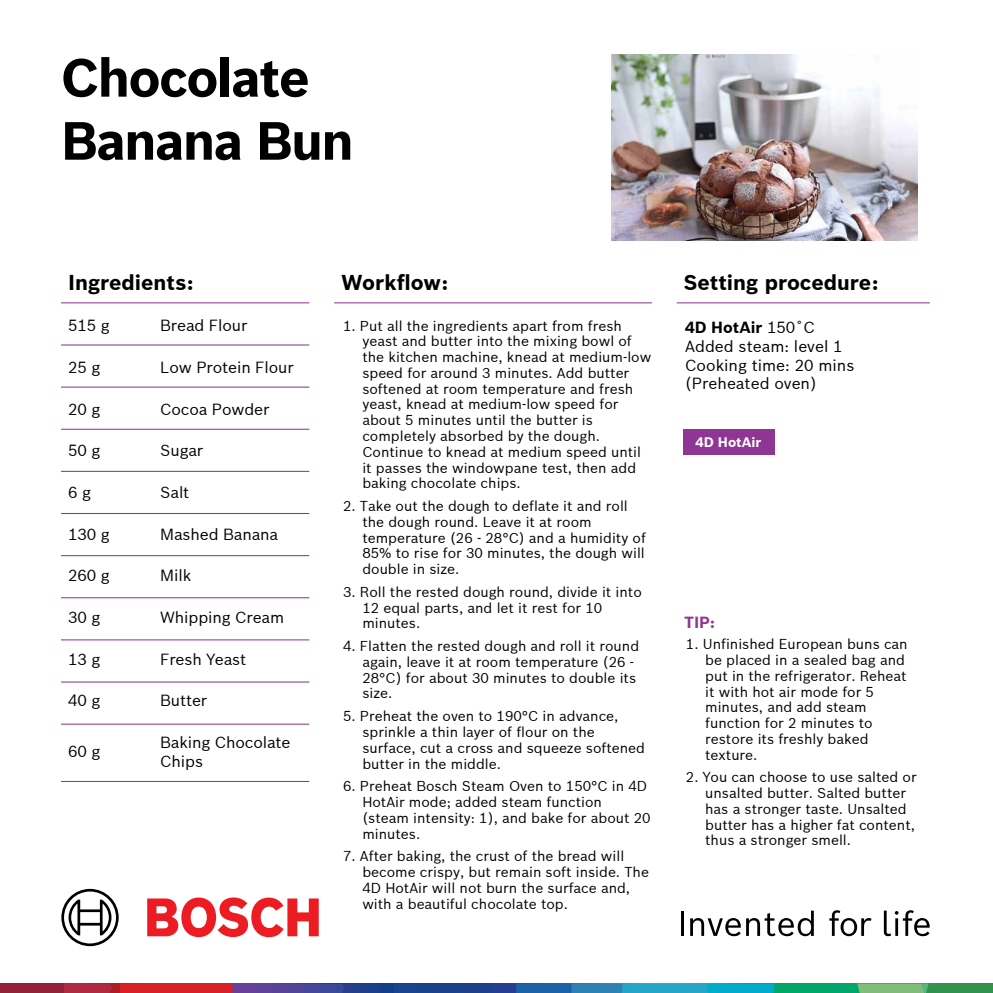
<style>
.page{position:relative;width:993px;height:993px;background:#fff}
.page>*{position:absolute;margin:0;border:0;box-sizing:border-box;transform-origin:0 0}
.t1{font:700 52.5px/63px "Bosch Sans";letter-spacing:-.03em;color:#000}
.t2{font:700 21px "Bosch Sans";color:#000}
.t3{font:15.75px/18.9px "Bosch Sans";letter-spacing:-.01em;color:#000}
.t4{font:700 15.75px "Bosch Sans";color:#8f3694}
.t5{font:14px/15.8px "Bosch Sans";color:#000}
.t6{font:700 13.47px "Bosch Sans";color:#fff}
.s1{font-weight:700}
</style>
<div class="page">
<div style="left:0;top:983px;width:64px;height:9px;background:#902136"></div>
<svg style="left:64px;top:983px;width:928px;height:9px;background:#476981"></svg>
<svg style="left:147px;top:897px;width:171px;height:39px"></svg>
<svg style="left:61px;top:888px;width:58px;height:57px"></svg>
<hr style="left:681px;top:911px;width:3px;height:24px;background:#000">
<svg style="left:690px;top:910px;width:123px;height:25px"></svg>
<svg style="left:829px;top:910px;width:42px;height:25px"></svg>
<svg style="left:883px;top:910px;width:46px;height:25px"></svg>
<hr style="left:61px;top:302px;width:248px;height:1px;background:#8f3694">
<hr style="left:61px;top:344px;width:248px;height:1px;background:#8f3694">
<hr style="left:61px;top:386px;width:248px;height:1px;background:#8f3694">
<hr style="left:61px;top:428px;width:248px;height:1px;background:#8f3694">
<hr style="left:61px;top:470px;width:248px;height:1px;background:#8f3694">
<hr style="left:61px;top:513px;width:248px;height:1px;background:#8f3694">
<hr style="left:61px;top:597px;width:248px;height:1px;background:#8f3694">
<hr style="left:61px;top:555px;width:248px;height:1px;background:#8f3694">
<hr style="left:61px;top:639px;width:248px;height:1px;background:#8f3694">
<hr style="left:61px;top:681px;width:248px;height:1px;background:#8f3694">
<hr style="left:61px;top:723px;width:248px;height:1px;background:#8f3694">
<hr style="left:61px;top:780px;width:248px;height:1px;background:#8f3694">
<hr style="left:334px;top:302px;width:317px;height:1px;background:#8f3694">
<hr style="left:676px;top:302px;width:253px;height:1px;background:#8f3694">
<div style="left:683px;top:429px;width:91px;height:25px;background:#8f3694"></div>
<img style="left:611px;top:55px;width:306px;height:186px">
<h1 class="t1" style="left:61px;top:46px;width:294px">Chocolate<br>Banana Bun</h1>
<h2 class="t2" style="left:68px;top:269px;width:127px">Ingredients:</h2>
<h2 class="t2" style="left:341px;top:269px;width:108px">Workflow:</h2>
<h2 class="t2" style="left:683px;top:269px;width:196px">Setting procedure:</h2>
<p class="t3" style="left:68px;top:316px;width:43px">515 g</p>
<p class="t3" style="left:68px;top:357px;width:34px">25 g</p>
<p class="t3" style="left:68px;top:399px;width:34px">20 g</p>
<p class="t3" style="left:68px;top:441px;width:34px">50 g</p>
<p class="t3" style="left:68px;top:482px;width:24px">6 g</p>
<p class="t3" style="left:68px;top:524px;width:43px">130 g</p>
<p class="t3" style="left:68px;top:566px;width:43px">260 g</p>
<p class="t3" style="left:68px;top:607px;width:34px">30 g</p>
<p class="t3" style="left:68px;top:649px;width:34px">13 g</p>
<p class="t3" style="left:68px;top:690px;width:34px">40 g</p>
<p class="t3" style="left:68px;top:741px;width:34px">60 g</p>
<p class="t3" style="left:160px;top:316px;width:89px">Bread Flour</p>
<p class="t3" style="left:160px;top:357px;width:135px">Low Protein Flour</p>
<p class="t3" style="left:160px;top:399px;width:111px">Cocoa Powder</p>
<p class="t3" style="left:160px;top:441px;width:45px">Sugar</p>
<p class="t3" style="left:160px;top:482px;width:31px">Salt</p>
<p class="t3" style="left:160px;top:524px;width:119px">Mashed Banana</p>
<p class="t3" style="left:160px;top:566px;width:32px">Milk</p>
<p class="t3" style="left:160px;top:607px;width:125px">Whipping Cream</p>
<p class="t3" style="left:160px;top:649px;width:87px">Fresh Yeast</p>
<p class="t3" style="left:160px;top:690px;width:49px">Butter</p>
<p class="t3" style="left:160px;top:732px;width:132px">Baking Chocolate<br>Chips</p>
<p class="t5" style="left:362px;top:317px;width:290px;text-indent:-19px">1. Put all the ingredients apart from fresh yeast and butter into the mixing bowl of the kitchen machine, knead at medium-low speed for around 3 minutes. Add butter softened at room temperature and fresh yeast, knead at medium-low speed for about 5 minutes until the butter is completely absorbed by the dough.<br>Continue to knead at medium speed until it passes the windowpane test, then add baking chocolate chips.</p>
<p class="t5" style="left:362px;top:498px;width:285px;text-indent:-19px">2. Take out the dough to deflate it and roll the dough round. Leave it at room temperature (26 - 28°C) and a humidity of 85% to rise for 30 minutes, the dough will double in size.</p>
<p class="t5" style="left:362px;top:583px;width:281px;text-indent:-19px">3. Roll the rested dough round, divide it into<br>12 equal parts, and let it rest for 10 minutes.</p>
<p class="t5" style="left:362px;top:638px;width:278px;text-indent:-19px">4. Flatten the rested dough and roll it round again, leave it at room temperature (26 -<br>28°C) for about 30 minutes to double its size.</p>
<p class="t5" style="left:362px;top:708px;width:284px;text-indent:-19px">5. Preheat the oven to 190°C in advance, sprinkle a thin layer of flour on the surface, cut a cross and squeeze softened butter in the middle.</p>
<p class="t5" style="left:362px;top:778px;width:289px;text-indent:-19px">6. Preheat Bosch Steam Oven to 150°C in 4D<br>HotAir mode; added steam function (steam intensity: 1), and bake for about 20 minutes.</p>
<p class="t5" style="left:362px;top:848px;width:288px;text-indent:-19px">7. After baking, the crust of the bread will become crispy, but remain soft inside. The 4D HotAir will not burn the surface and, with a beautiful chocolate top.</p>
<p class="t3" style="left:685px;top:317px;width:171px"><span class="s1">4D HotAir</span> 150˚C<br>Added steam: level 1<br>Cooking time: 20 mins (Preheated oven)</p>
<p class="t6" style="left:695px;top:433px;width:67px">4D HotAir</p>
<p class="t4" style="left:684px;top:612px;width:32px">TIP:</p>
<p class="t5" style="left:705px;top:636px;width:204px;text-indent:-19px">1. Unfinished European buns can be placed in a sealed bag and put in the refrigerator. Reheat it with hot air mode for 5 minutes, and add steam function for 2 minutes to restore its freshly baked texture.</p>
<p class="t5" style="left:705px;top:769px;width:213px;text-indent:-19px">2. You can choose to use salted or unsalted butter. Salted butter has a stronger taste. Unsalted butter has a higher fat content, thus a stronger smell.</p>
</div>
